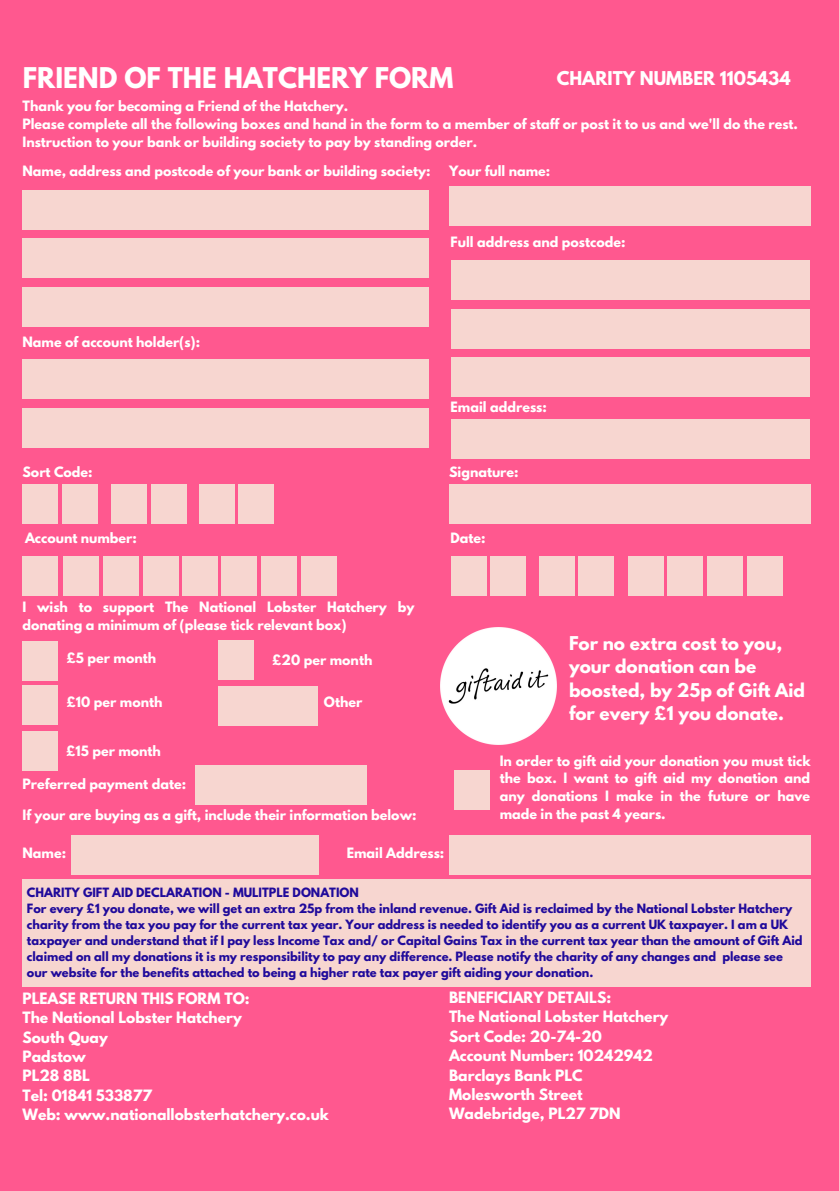
<style>
.page{position:relative;width:839px;height:1191px;background:#fff}
.page>*{position:absolute;margin:0;border:0;box-sizing:border-box;transform-origin:0 0}
.t1{font:700 25.2px "League Spartan";color:#fff}
.t2{font:700 16.8px/23.4px "League Spartan";color:#fff}
.t3{font:700 13.8px/19.4px "League Spartan";color:#fff}
.t4{font:700 12.6px/17.8px "League Spartan";color:#fff}
.t5{font:700 11.4px/15.8px "League Spartan";color:#200a9b}
</style>
<div class="page">
<div style="left:0;top:0;width:838px;height:1191px;background:#ff588f"></div>
<div style="left:22px;top:484px;width:36px;height:40px;background:#f7d6d0"></div>
<div style="left:111px;top:484px;width:36px;height:40px;background:#f7d6d0"></div>
<div style="left:151px;top:484px;width:35px;height:40px;background:#f7d6d0"></div>
<div style="left:199px;top:484px;width:36px;height:40px;background:#f7d6d0"></div>
<div style="left:238px;top:484px;width:36px;height:40px;background:#f7d6d0"></div>
<div style="left:62px;top:484px;width:36px;height:40px;background:#f7d6d0"></div>
<div style="left:22px;top:556px;width:36px;height:40px;background:#f7d6d0"></div>
<div style="left:63px;top:556px;width:35px;height:40px;background:#f7d6d0"></div>
<div style="left:103px;top:556px;width:35px;height:40px;background:#f7d6d0"></div>
<div style="left:143px;top:556px;width:35px;height:40px;background:#f7d6d0"></div>
<div style="left:261px;top:556px;width:36px;height:40px;background:#f7d6d0"></div>
<div style="left:221px;top:556px;width:36px;height:40px;background:#f7d6d0"></div>
<div style="left:182px;top:556px;width:36px;height:40px;background:#f7d6d0"></div>
<div style="left:301px;top:556px;width:36px;height:40px;background:#f7d6d0"></div>
<div style="left:449px;top:186px;width:361px;height:40px;background:#f7d6d0"></div>
<div style="left:450px;top:556px;width:36px;height:40px;background:#f7d6d0"></div>
<div style="left:539px;top:556px;width:35px;height:40px;background:#f7d6d0"></div>
<div style="left:578px;top:556px;width:36px;height:40px;background:#f7d6d0"></div>
<div style="left:627px;top:556px;width:36px;height:40px;background:#f7d6d0"></div>
<div style="left:667px;top:556px;width:36px;height:40px;background:#f7d6d0"></div>
<div style="left:490px;top:556px;width:36px;height:40px;background:#f7d6d0"></div>
<div style="left:707px;top:556px;width:36px;height:40px;background:#f7d6d0"></div>
<div style="left:747px;top:556px;width:36px;height:40px;background:#f7d6d0"></div>
<div style="left:22px;top:190px;width:407px;height:40px;background:#f7d6d0"></div>
<div style="left:22px;top:238px;width:407px;height:40px;background:#f7d6d0"></div>
<div style="left:22px;top:287px;width:407px;height:40px;background:#f7d6d0"></div>
<div style="left:22px;top:359px;width:407px;height:40px;background:#f7d6d0"></div>
<div style="left:22px;top:408px;width:407px;height:40px;background:#f7d6d0"></div>
<div style="left:218px;top:640px;width:36px;height:40px;background:#f7d6d0"></div>
<div style="left:22px;top:731px;width:36px;height:40px;background:#f7d6d0"></div>
<div style="left:22px;top:685px;width:36px;height:40px;background:#f7d6d0"></div>
<div style="left:22px;top:641px;width:36px;height:40px;background:#f7d6d0"></div>
<div style="left:218px;top:686px;width:100px;height:40px;background:#f7d6d0"></div>
<div style="left:195px;top:765px;width:172px;height:40px;background:#f7d6d0"></div>
<div style="left:450px;top:260px;width:359px;height:40px;background:#f7d6d0"></div>
<div style="left:450px;top:309px;width:359px;height:39px;background:#f7d6d0"></div>
<div style="left:450px;top:357px;width:359px;height:40px;background:#f7d6d0"></div>
<div style="left:450px;top:419px;width:359px;height:40px;background:#f7d6d0"></div>
<div style="left:449px;top:484px;width:361px;height:40px;background:#f7d6d0"></div>
<div style="left:453px;top:770px;width:36px;height:40px;background:#f7d6d0"></div>
<img style="left:440px;top:628px;width:116px;height:116px">
<div style="left:22px;top:880px;width:788px;height:107px;background:#f7d6d0"></div>
<div style="left:449px;top:835px;width:361px;height:40px;background:#f7d6d0"></div>
<div style="left:71px;top:835px;width:247px;height:40px;background:#f7d6d0"></div>
<h1 class="t1" style="left:23px;top:65px;width:432px">FRIEND OF THE HATCHERY FORM</h1>
<h2 class="t2" style="left:556px;top:68px;width:235px">CHARITY NUMBER 1105434</h2>
<p class="t4" style="left:22px;top:99px;width:777px">Thank you for becoming a Friend of the Hatchery.<br>Please complete all the following boxes and hand in the form to a member of staff or post it to us and we'll do the rest.<br>Instruction to your bank or building society to pay by standing order.</p>
<p class="t4" style="left:22px;top:164px;width:409px">Name, address and postcode of your bank or building society:</p>
<p class="t4" style="left:449px;top:164px;width:103px">Your full name:</p>
<p class="t4" style="left:22px;top:334px;width:179px">Name of account holder(s):</p>
<p class="t4" style="left:22px;top:464px;width:72px">Sort Code:</p>
<p class="t4" style="left:25px;top:531px;width:113px">Account number:</p>
<p class="t4" style="left:450px;top:235px;width:176px">Full address and postcode:</p>
<p class="t4" style="left:450px;top:400px;width:98px">Email address:</p>
<p class="t4" style="left:449px;top:464px;width:71px">Signature:</p>
<p class="t4" style="left:450px;top:531px;width:37px">Date:</p>
<p class="t4" style="left:22px;top:600px;width:393px">I wish to support The National Lobster Hatchery by donating a minimum of (please tick relevant box)</p>
<p class="t4" style="left:66px;top:651px;width:91px">£5 per month</p>
<p class="t4" style="left:66px;top:695px;width:97px">£10 per month</p>
<p class="t4" style="left:66px;top:743px;width:96px">£15 per month</p>
<p class="t4" style="left:272px;top:652px;width:102px">£20 per month</p>
<p class="t4" style="left:324px;top:695px;width:40px">Other</p>
<p class="t4" style="left:22px;top:777px;width:165px">Preferred payment date:</p>
<p class="t4" style="left:22px;top:808px;width:395px">If your are buying as a gift, include their information below:</p>
<p class="t4" style="left:22px;top:846px;width:45px">Name:</p>
<p class="t4" style="left:347px;top:846px;width:99px">Email Address:</p>
<h2 class="t2" style="left:569px;top:634px;width:237px">For no extra cost to you, your donation can be boosted, by 25p of Gift Aid for every £1 you donate.</h2>
<p class="t4" style="left:499px;top:753px;width:312px;text-align:justify">In order to gift aid your donation you must tick the box. I want to gift aid my donation and any donations I make in the future or have made in the past 4 years.</p>
<p class="t5" style="left:27px;top:886px;width:777px">CHARITY GIFT AID DECLARATION - MULITPLE DONATION<br>For every £1 you donate, we will get an extra 25p from the inland revenue. Gift Aid is reclaimed by the National Lobster Hatchery charity from the tax you pay for the current tax year. Your address is needed to identify you as a current UK taxpayer. I am a UK taxpayer and understand that if I pay less Income Tax and/ or Capital Gains Tax in the current tax year than the amount of Gift Aid claimed on all my donations it is my responsibility to pay any difference. Please notify the charity of any changes and please see our website for the benefits attached to being a higher rate tax payer gift aiding your donation.</p>
<p class="t3" style="left:22px;top:990px;width:308px">PLEASE RETURN THIS FORM TO:<br>The National Lobster Hatchery<br>South Quay<br>Padstow<br>PL28 8BL<br>Tel: 01841 533877<br>Web: www.nationallobsterhatchery.co.uk</p>
<p class="t3" style="left:449px;top:989px;width:221px">BENEFICIARY DETAILS:<br>The National Lobster Hatchery<br>Sort Code: 20-74-20<br>Account Number: 10242942<br>Barclays Bank PLC<br>Molesworth Street<br>Wadebridge, PL27 7DN</p>
</div>
